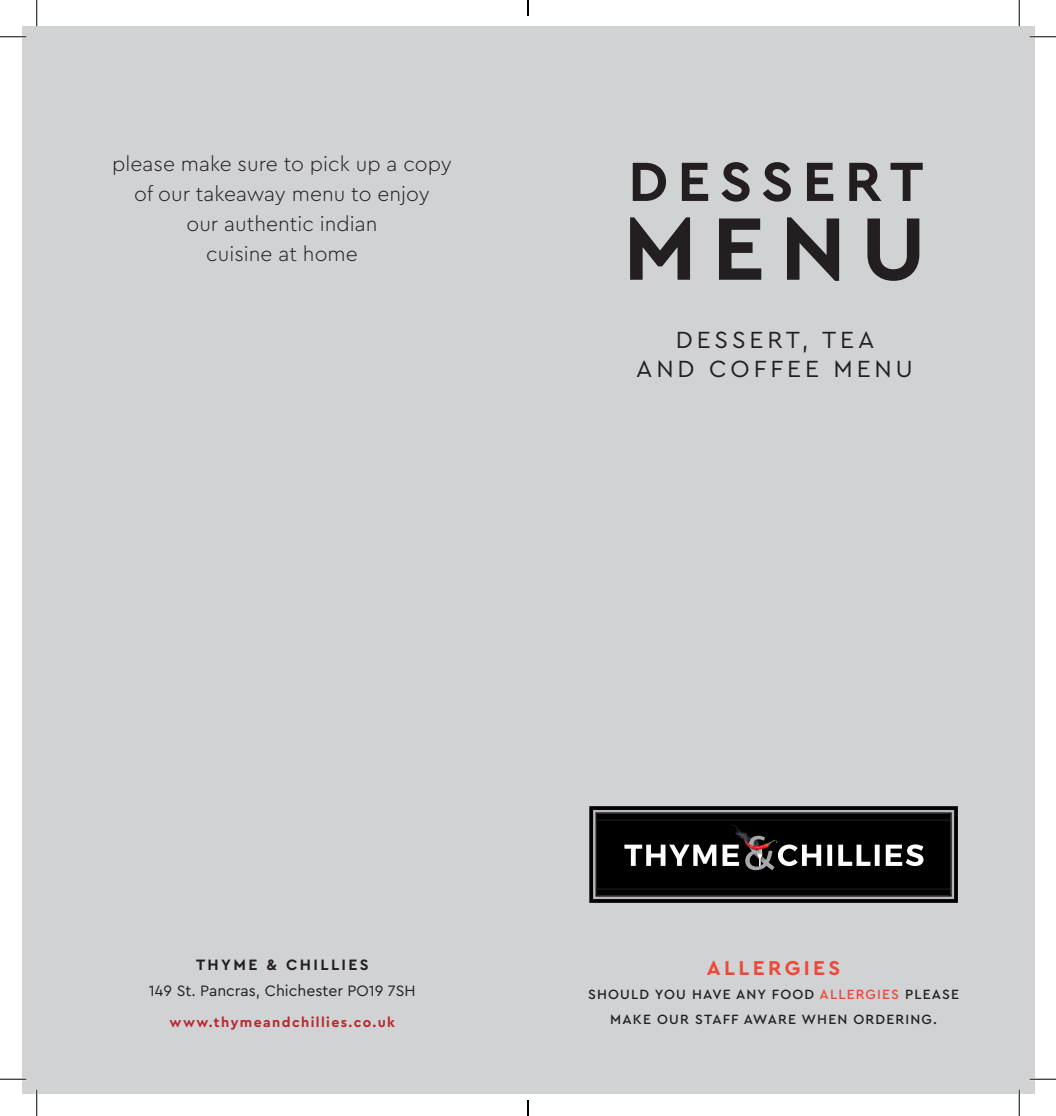
<style>
.page{position:relative;width:1056px;height:1116px;background:#fff}
.page>*{position:absolute;margin:0;border:0;box-sizing:border-box;transform-origin:0 0}
.t1{font:700 92.75px "Cera Pro";color:#231f20}
.t2{font:700 57.75px "Cera Pro";letter-spacing:.16em;color:#231f20}
.t3{font:24.5px/29.4px "Cera Pro";letter-spacing:.16em;color:#231f20;text-align:center}
.t4{font:300 21px/29.8px "Cera Pro";color:#231f20;text-align:center}
.t5{font:700 21px "Cera Pro";letter-spacing:.16em;color:#eb4939}
.t6{font:15.75px "Cera Pro";color:#231f20}
.t7{font:700 15.75px "Cera Pro";letter-spacing:.15em;color:#231f20}
.t8{font:500 14px/24.5px "Cera Pro";letter-spacing:.08em;color:#231f20;text-align:center}
.t9{font:700 14px "Cera Pro";letter-spacing:.1em;color:#b92630}
.s1{color:#eb4939}
</style>
<div class="page">
<div style="left:22px;top:27px;width:1012px;height:1066px;background:#d1d2d4"></div>
<svg style="left:589px;top:806px;width:369px;height:97px;background:#222121"></svg>
<div style="left:595px;top:812px;width:356px;height:84px;border:1px solid #000"></div>
<hr style="left:0;top:36px;width:26px;height:2px;background:#fff">
<hr style="left:1029px;top:36px;width:27px;height:2px;background:#fff">
<hr style="left:0;top:1077px;width:26px;height:3px;background:#fff">
<hr style="left:1029px;top:1077px;width:27px;height:3px;background:#fff">
<hr style="left:36px;top:1089px;width:2px;height:26px;background:#fff">
<hr style="left:1018px;top:1089px;width:2px;height:26px;background:#fff">
<svg style="left:0;top:36px;width:26px;height:1px"></svg>
<svg style="left:1029px;top:36px;width:27px;height:1px"></svg>
<svg style="left:0;top:1078px;width:26px;height:1px"></svg>
<svg style="left:1029px;top:1078px;width:27px;height:1px"></svg>
<svg style="left:36px;top:0;width:1px;height:26px"></svg>
<svg style="left:36px;top:1089px;width:1px;height:26px"></svg>
<svg style="left:1019px;top:0;width:1px;height:26px"></svg>
<svg style="left:1019px;top:1089px;width:1px;height:26px"></svg>
<svg style="left:527px;top:0;width:2px;height:16px"></svg>
<svg style="left:527px;top:1100px;width:2px;height:15px"></svg>
<p class="t4" style="left:112px;top:148px;width:341px">please make sure to pick up a copy of our takeaway menu to enjoy<br>our authentic indian<br>cuisine at home</p>
<h2 class="t2" style="left:628px;top:143px;width:297px">DESSERT</h2>
<h1 class="t1" style="left:623px;top:187px;width:304px">MENU</h1>
<p class="t3" style="left:636px;top:324px;width:278px">DESSERT, TEA<br>AND COFFEE MENU</p>
<p class="t7" style="left:196px;top:954px;width:174px">THYME &amp; CHILLIES</p>
<p class="t6" style="left:149px;top:979px;width:268px">149 St. Pancras, Chichester PO19 7SH</p>
<p class="t9" style="left:170px;top:1012px;width:227px">www.thymeandchillies.co.uk</p>
<p class="t5" style="left:707px;top:953px;width:135px">ALLERGIES</p>
<p class="t8" style="left:588px;top:981px;width:372px">SHOULD YOU HAVE ANY FOOD <span class="s1">ALLERGIES</span> PLEASE<br>MAKE OUR STAFF AWARE WHEN ORDERING.</p>
</div>
